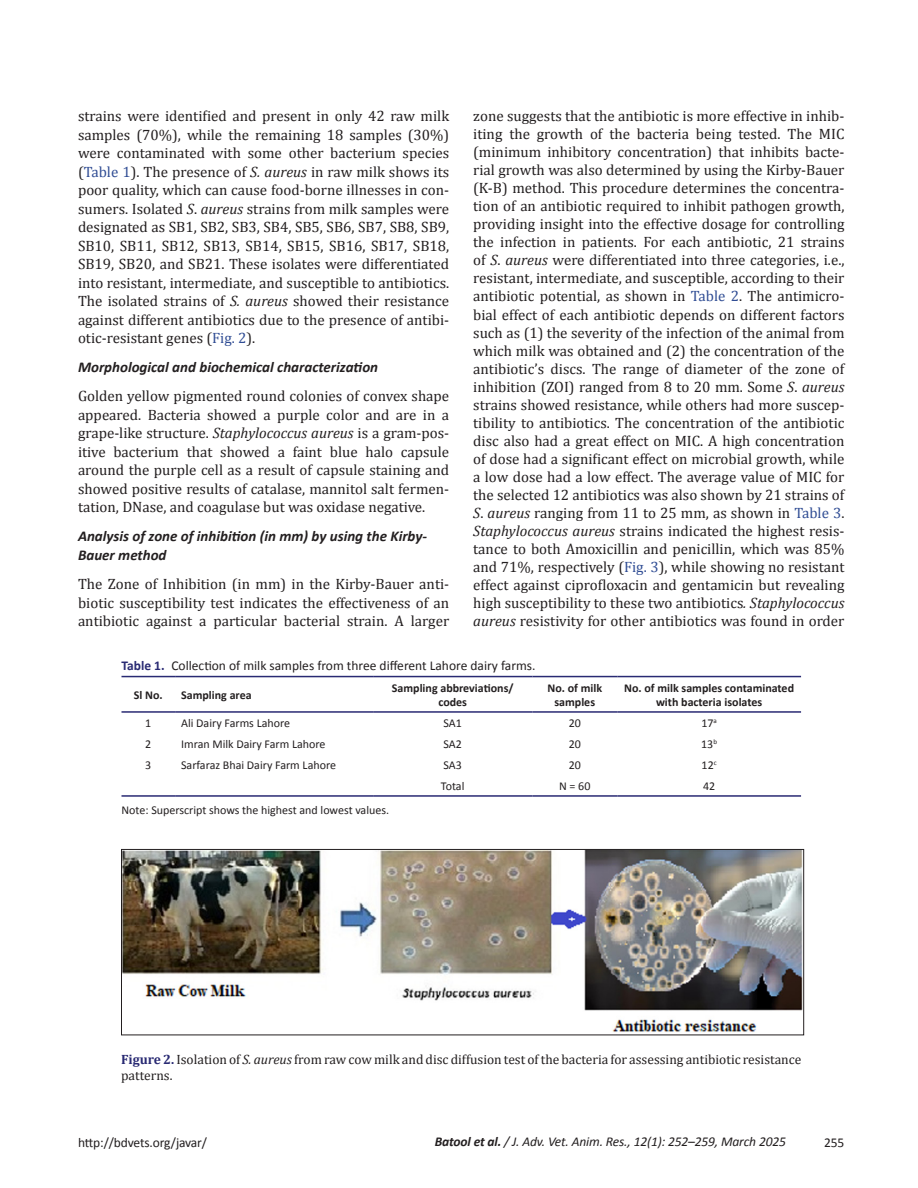
<style>
.page{position:relative;width:918px;height:1188px;background:#fff}
.page>*{position:absolute;margin:0;border:0;box-sizing:border-box;transform-origin:0 0}
.para{font:15px/18px "Cambria";color:#231f20;text-align:justify}
.BHead{font:italic 700 15px/18.5px "Calibri";color:#231f20}
.fig_caption{font:13.5px/16.2px "Cambria";color:#231f20}
.table_caption{font:13.5px "Calibri";color:#231f20}
.t1{font:italic 13.5px "Calibri";letter-spacing:-.01em;color:#231f20}
.table-source{font:12px "Calibri";color:#231f20}
.t2{font:700 12px/14.4px "Calibri";color:#231f20;text-align:center}
.s1{color:#304d94}
.s2{font-style:italic}
.s3{font-weight:700;color:#292a73}
.s4{font-weight:700}
</style>
<div class="page">
<hr style="left:122px;top:676px;width:53px;height:1px;background:#292a73">
<hr style="left:175px;top:676px;width:198px;height:1px;background:#292a73">
<hr style="left:373px;top:676px;width:159px;height:1px;background:#292a73">
<hr style="left:532px;top:676px;width:85px;height:1px;background:#292a73">
<hr style="left:617px;top:676px;width:184px;height:1px;background:#292a73">
<hr style="left:122px;top:711px;width:53px;height:2px;background:#292a73">
<hr style="left:175px;top:711px;width:198px;height:2px;background:#292a73">
<hr style="left:373px;top:711px;width:159px;height:2px;background:#292a73">
<hr style="left:532px;top:711px;width:85px;height:2px;background:#292a73">
<hr style="left:617px;top:711px;width:184px;height:2px;background:#292a73">
<hr style="left:122px;top:795px;width:53px;height:2px;background:#292a73">
<hr style="left:175px;top:795px;width:198px;height:2px;background:#292a73">
<hr style="left:373px;top:795px;width:159px;height:2px;background:#292a73">
<hr style="left:532px;top:795px;width:85px;height:2px;background:#292a73">
<hr style="left:617px;top:795px;width:184px;height:2px;background:#292a73">
<img style="left:123px;top:851px;width:679px;height:181px">
<div style="left:121px;top:849px;width:683px;height:186px;border:1px solid #231f20"></div>
<p class="para" style="left:78px;top:107px;width:373px;line-height:18.5px">strains were identified and present in only 42 raw milk samples (70%), while the remaining 18 samples (30%) were contaminated with some other bacterium species (<span class="s1">Table 1</span>). The presence of <span class="s2">S. aureus</span> in raw milk shows its poor quality, which can cause food-borne illnesses in con&shy;sumers. Isolated <span class="s2">S</span>. <span class="s2">aureus</span> strains from milk samples were designated as SB1, SB2, SB3, SB4, SB5, SB6, SB7, SB8, SB9, SB10, SB11, SB12, SB13, SB14, SB15, SB16, SB17, SB18, SB19, SB20, and SB21. These isolates were differentiated into resistant, intermediate, and susceptible to antibiotics.<br>The isolated strains of <span class="s2">S. aureus</span> showed their resistance against different antibiotics due to the presence of antibi&shy;otic-resistant genes (<span class="s1">Fig. 2</span>).</p>
<p class="BHead" style="left:78px;top:357px;width:302px">Morphological and biochemical characterization</p>
<p class="para" style="left:78px;top:387px;width:373px;line-height:18.5px">Golden yellow pigmented round colonies of convex shape appeared. Bacteria showed a purple color and are in a grape-like structure. <span class="s2">Staphylococcus aureus</span> is a gram-pos&shy;itive bacterium that showed a faint blue halo capsule around the purple cell as a result of capsule staining and showed positive results of catalase, mannitol salt fermen&shy;tation, DNase, and coagulase but was oxidase negative.</p>
<p class="BHead" style="left:78px;top:527px;width:351px">Analysis of zone of inhibition (in mm) by using the Kirby-<br>Bauer method</p>
<p class="para" style="left:78px;top:575px;width:373px;line-height:18.5px">The Zone of Inhibition (in mm) in the Kirby-Bauer anti&shy;biotic susceptibility test indicates the effectiveness of an antibiotic against a particular bacterial strain. A larger</p>
<p class="para" style="left:473px;top:107px;width:373px">zone suggests that the antibiotic is more effective in inhib&shy;iting the growth of the bacteria being tested. The MIC (minimum inhibitory concentration) that inhibits bacte&shy;rial growth was also determined by using the Kirby-Bauer (K-B) method. This procedure determines the concentra&shy;tion of an antibiotic required to inhibit pathogen growth, providing insight into the effective dosage for controlling the infection in patients. For each antibiotic, 21 strains of <span class="s2">S</span>. <span class="s2">aureus</span> were differentiated into three categories, i.e., resistant, intermediate, and susceptible, according to their antibiotic potential, as shown in <span class="s1">Table 2</span>. The antimicro&shy;bial effect of each antibiotic depends on different factors such as (1) the severity of the infection of the animal from which milk was obtained and (2) the concentration of the antibiotic’s discs. The range of diameter of the zone of inhibition (ZOI) ranged from 8 to 20 mm. Some <span class="s2">S</span>. <span class="s2">aureus </span>strains showed resistance, while others had more suscep&shy;tibility to antibiotics. The concentration of the antibiotic disc also had a great effect on MIC. A high concentration of dose had a significant effect on microbial growth, while a low dose had a low effect. The average value of MIC for the selected 12 antibiotics was also shown by 21 strains of <span class="s2">S</span>. <span class="s2">aureus</span> ranging from 11 to 25 mm, as shown in <span class="s1">Table 3</span>.<br><span class="s2">Staphylococcus aureus</span> strains indicated the highest resis&shy;tance to both Amoxicillin and penicillin, which was 85% and 71%, respectively (<span class="s1">Fig. 3</span>), while showing no resistant effect against ciprofloxacin and gentamicin but revealing high susceptibility to these two antibiotics<span class="s2">. Staphylococcus aureus</span> resistivity for other antibiotics was found in order</p>
<p class="table_caption" style="left:122px;top:657px;width:416px"><span class="s3">Table 1.</span> Collection of milk samples from three different Lahore dairy farms.</p>
<p class="t2" style="left:134px;top:687px;width:30px">Sl No.</p>
<p class="t2" style="left:181px;top:687px;width:72px">Sampling area</p>
<p class="t2" style="left:392px;top:680px;width:123px">Sampling abbreviations/ codes</p>
<p class="t2" style="left:547px;top:680px;width:56px">No. of milk samples</p>
<p class="t2" style="left:624px;top:680px;width:171px">No. of milk samples contaminated with bacteria isolates</p>
<p class="table-source" style="left:145px;top:716px;width:8px">1</p>
<p class="table-source" style="left:181px;top:716px;width:110px">Ali Dairy Farms Lahore</p>
<p class="table-source" style="left:444px;top:716px;width:20px">SA1</p>
<p class="table-source" style="left:569px;top:716px;width:14px">20</p>
<p class="table-source" style="left:701px;top:716px;width:17px">17<sup>a</sup></p>
<p class="table-source" style="left:145px;top:737px;width:8px">2</p>
<p class="table-source" style="left:181px;top:737px;width:146px">Imran Milk Dairy Farm Lahore</p>
<p class="table-source" style="left:444px;top:737px;width:20px">SA2</p>
<p class="table-source" style="left:569px;top:737px;width:14px">20</p>
<p class="table-source" style="left:701px;top:737px;width:17px">13<sup>b</sup></p>
<p class="table-source" style="left:145px;top:758px;width:8px">3</p>
<p class="table-source" style="left:181px;top:758px;width:156px">Sarfaraz Bhai Dairy Farm Lahore</p>
<p class="table-source" style="left:444px;top:758px;width:20px">SA3</p>
<p class="table-source" style="left:569px;top:758px;width:14px">20</p>
<p class="table-source" style="left:702px;top:758px;width:17px">12<sup>c</sup></p>
<p class="table-source" style="left:441px;top:779px;width:25px">Total</p>
<p class="table-source" style="left:559px;top:779px;width:33px">N=60</p>
<p class="table-source" style="left:703px;top:779px;width:14px">42</p>
<p class="table-source" style="left:122px;top:803px;width:269px">Note: Superscript shows the highest and lowest values.</p>
<p class="fig_caption" style="left:121px;top:1051px;width:682px"><span class="s3">Figure 2.</span> Isolation of <span class="s2">S. aureus</span> from raw cow milk and disc diffusion test of the bacteria for assessing antibiotic resistance patterns.</p>
<p class="table_caption" style="left:78px;top:1134px;width:131px">http://bdvets.org/javar/</p>
<p class="t1" style="left:435px;top:1133px;width:353px"><span class="s4">Batool et al.</span> / J. Adv. Vet. Anim. Res., 12(1): 252–259, March 2025</p>
<p class="table_caption" style="left:824px;top:1134px;width:22px">255</p>
</div>
